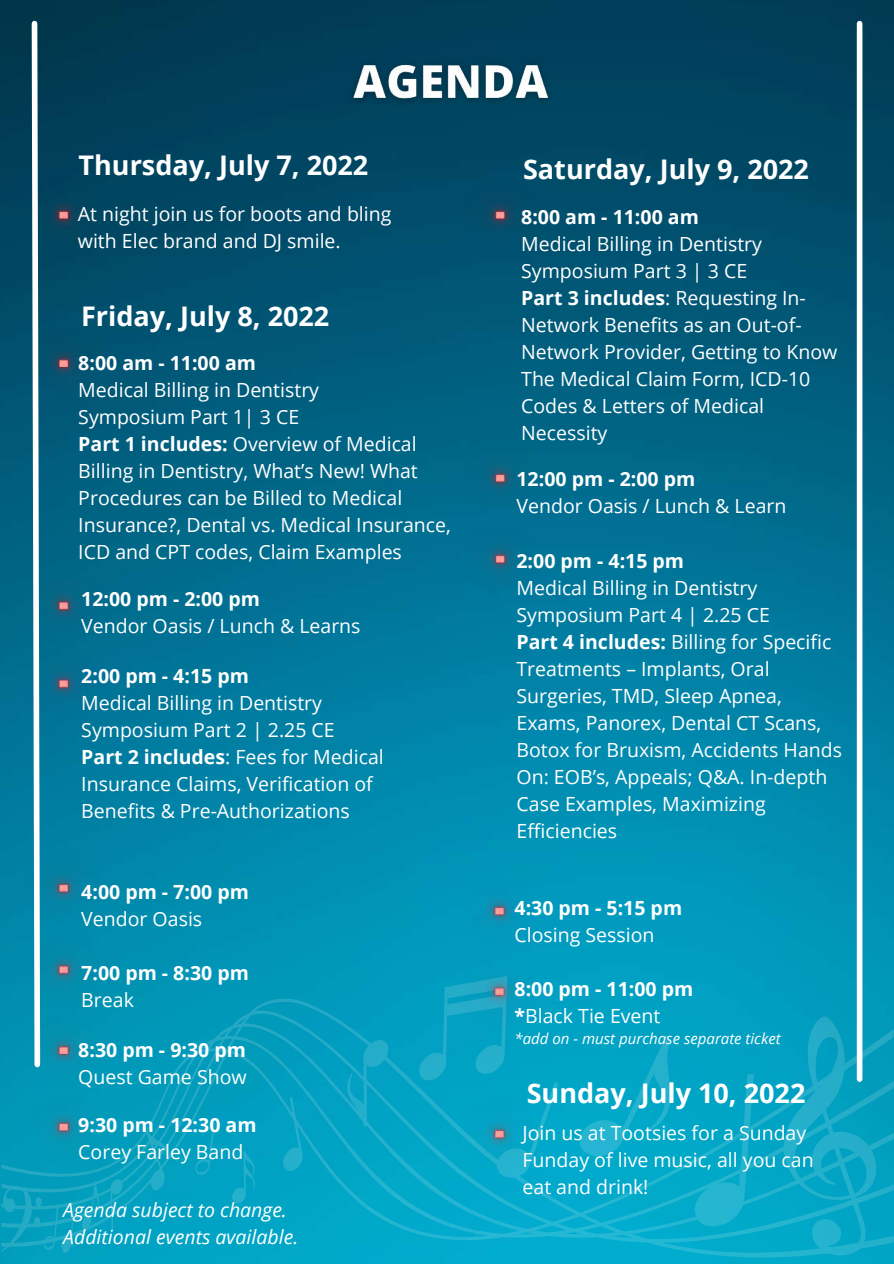
<style>
.page{position:relative;width:894px;height:1264px;background:#fff}
.page>*{position:absolute;margin:0;border:0;box-sizing:border-box;transform-origin:0 0}
.t1{font:700 27px "Open Sans";color:#fff}
.t2{font:19.5px/27px "Open Sans";color:#fff}
.t3{font:700 19.5px/27px "Open Sans";color:#fff}
.t4{font:italic 19.5px/27px "Open Sans";color:#fff}
.t5{font:italic 15px "Open Sans";color:#fff}
.s1{font-weight:700}
.s2{font-weight:400}
</style>
<div class="page">
<img style="left:0;top:0;width:893px;height:1263px">
<div style="left:856px;top:24px;width:6px;height:1055px;background:#fff"></div>
<svg style="left:29px;top:18px;width:14px;height:464px"></svg>
<svg style="left:1px;top:994px;width:892px;height:265px;background:#03a3c4"></svg>
<svg style="left:82px;top:1210px;width:19px;height:20px"></svg>
<svg style="left:577px;top:1038px;width:94px;height:120px;background:#07a8c8"></svg>
<svg style="left:110px;top:1210px;width:14px;height:19px"></svg>
<svg style="left:231px;top:1151px;width:25px;height:53px"></svg>
<svg style="left:146px;top:1131px;width:22px;height:60px"></svg>
<svg style="left:282px;top:1096px;width:21px;height:75px;background:#0da5c5"></svg>
<svg style="left:343px;top:1039px;width:47px;height:87px;background:#0ba4c4"></svg>
<svg style="left:691px;top:1073px;width:62px;height:155px;background:#0baac8"></svg>
<svg style="left:1px;top:1210px;width:74px;height:43px;background:#0ca2bf"></svg>
<svg style="left:417px;top:976px;width:7px;height:203px"></svg>
<svg style="left:194px;top:1122px;width:21px;height:53px"></svg>
<svg style="left:781px;top:1016px;width:96px;height:239px;background:#11a7c6"></svg>
<img style="left:341px;top:39px;width:219px;height:86px">
<img style="left:425px;top:92px;width:150px;height:207px">
<img style="left:424px;top:1075px;width:150px;height:142px">
<div style="left:425px;top:562px;width:150px;height:81px;background:#00799e"></div>
<div style="left:424px;top:788px;width:150px;height:80px;background:#0090b3"></div>
<img style="left:424px;top:868px;width:150px;height:207px">
<img style="left:425px;top:355px;width:150px;height:207px">
<img style="left:0;top:299px;width:139px;height:148px">
<img style="left:0;top:92px;width:139px;height:207px">
<div style="left:0;top:689px;width:139px;height:76px;background:#007699"></div>
<div style="left:0;top:765px;width:139px;height:81px;background:#017ea1"></div>
<img style="left:0;top:846px;width:139px;height:81px">
<img style="left:0;top:482px;width:139px;height:207px">
<img style="left:0;top:927px;width:139px;height:76px">
<img style="left:0;top:1003px;width:139px;height:207px">
<h1 class="t1" style="left:78px;top:146px;width:291px">Thursday, July 7, 2022</h1>
<p class="t2" style="left:78px;top:200px;width:315px">At night join us for boots and bling with Elec brand and DJ smile.</p>
<h1 class="t1" style="left:81px;top:297px;width:250px">Friday, July 8, 2022</h1>
<p class="t3" style="left:78px;top:349px;width:179px">8:00 am - 11:00 am</p>
<p class="t2" style="left:78px;top:376px;width:374px">Medical Billing in Dentistry<br>Symposium Part 1| 3 CE<br><span class="s1">Part 1 includes:</span> Overview of Medical Billing in Dentistry, What’s New! What Procedures can be Billed to Medical Insurance?, Dental vs. Medical Insurance, ICD and CPT codes, Claim Examples</p>
<p class="t3" style="left:81px;top:584px;width:180px">12:00 pm - 2:00 pm</p>
<p class="t2" style="left:81px;top:611px;width:281px">Vendor Oasis / Lunch &amp; Learns</p>
<p class="t3" style="left:81px;top:662px;width:169px">2:00 pm - 4:15 pm</p>
<p class="t2" style="left:81px;top:689px;width:304px">Medical Billing in Dentistry<br>Symposium Part 2 | 2.25 CE<br><span class="s1">Part 2 includes</span>: Fees for Medical<br>Insurance Claims, Verification of<br>Benefits &amp; Pre-Authorizations</p>
<p class="t3" style="left:81px;top:877px;width:169px">4:00 pm - 7:00 pm</p>
<p class="t2" style="left:81px;top:904px;width:122px">Vendor Oasis</p>
<p class="t3" style="left:81px;top:959px;width:169px">7:00 pm - 8:30 pm</p>
<p class="t2" style="left:81px;top:986px;width:54px">Break</p>
<p class="t3" style="left:78px;top:1035px;width:169px">8:30 pm - 9:30 pm</p>
<p class="t2" style="left:78px;top:1062px;width:170px">Quest Game Show</p>
<p class="t3" style="left:78px;top:1110px;width:180px">9:30 pm - 12:30 am</p>
<p class="t2" style="left:78px;top:1137px;width:166px">Corey Farley Band</p>
<p class="t4" style="left:63px;top:1196px;width:236px">Agenda subject to change.<br>Additional events available.</p>
<h1 class="t1" style="left:523px;top:150px;width:287px">Saturday, July 9, 2022</h1>
<p class="t3" style="left:521px;top:202px;width:179px">8:00 am - 11:00 am</p>
<p class="t2" style="left:521px;top:229px;width:317px">Medical Billing in Dentistry<br>Symposium Part 3 | 3 CE<br><span class="s1">Part 3 includes</span>: Requesting In-<br>Network Benefits as an Out-of-<br>Network Provider, Getting to Know<br>The Medical Claim Form, ICD-10<br>Codes &amp; Letters of Medical<br>Necessity</p>
<p class="t3" style="left:516px;top:465px;width:180px">12:00 pm - 2:00 pm</p>
<p class="t2" style="left:516px;top:492px;width:271px">Vendor Oasis / Lunch &amp; Learn</p>
<p class="t3" style="left:516px;top:547px;width:169px">2:00 pm - 4:15 pm</p>
<p class="t2" style="left:516px;top:574px;width:327px">Medical Billing in Dentistry<br>Symposium Part 4 | 2.25 CE<br><span class="s1">Part 4 includes:</span> Billing for Specific<br>Treatments – Implants, Oral<br>Surgeries, TMD, Sleep Apnea,<br>Exams, Panorex, Dental CT Scans,<br>Botox for Bruxism, Accidents Hands<br>On: EOB’s, Appeals; Q&amp;A. In-depth<br>Case Examples, Maximizing<br>Efficiencies</p>
<p class="t3" style="left:514px;top:893px;width:169px">4:30 pm - 5:15 pm</p>
<p class="t2" style="left:514px;top:921px;width:141px">Closing Session</p>
<p class="t3" style="left:514px;top:974px;width:180px">8:00 pm - 11:00 pm *<span class="s2">Black Tie Event</span></p>
<p class="t5" style="left:514px;top:1028px;width:267px">*add on - must purchase separate ticket</p>
<h1 class="t1" style="left:526px;top:1074px;width:280px">Sunday, July 10, 2022</h1>
<p class="t2" style="left:522px;top:1118px;width:292px">Join us at Tootsies for a Sunday<br>Funday of live music, all you can eat and drink!</p>
</div>
